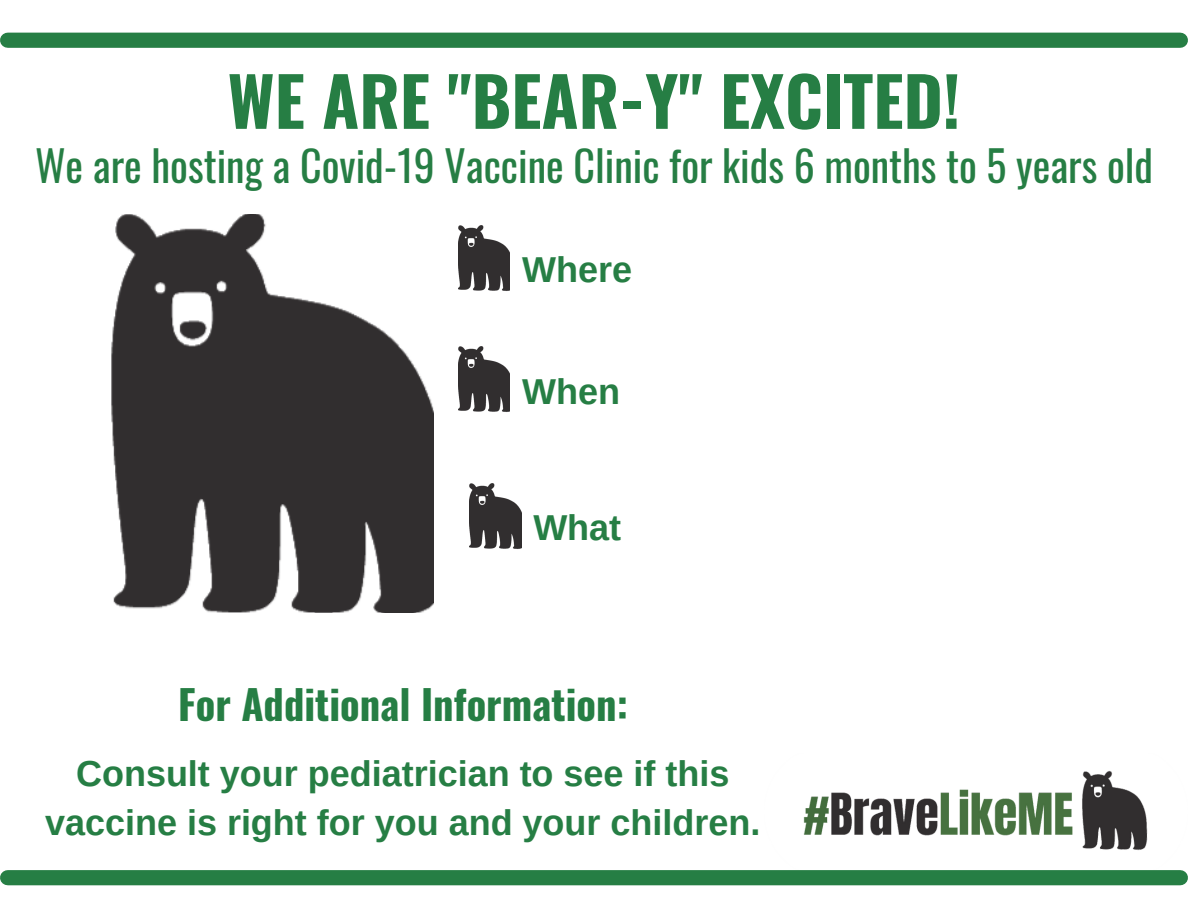
<style>
.page{position:relative;width:1188px;height:918px;background:#fff}
.page>*{position:absolute;margin:0;border:0;box-sizing:border-box;transform-origin:0 0}
.t1{font:700 67.5px "Oswald";color:#267e44}
.t2{font:42px "Oswald";color:#267e44}
.t3{font:700 40.5px "Oswald";color:#267e44}
.t4{font:700 36px/49.5px "Arimo";color:#267e44;text-align:center}
</style>
<div class="page">
<img style="left:111px;top:214px;width:323px;height:399px">
<div style="left:8px;top:32px;width:1172px;height:16px;background:#267e44"></div>
<img style="left:803px;top:770px;width:345px;height:80px">
<div style="left:8px;top:870px;width:1172px;height:15px;background:#267e44"></div>
<img style="left:458px;top:225px;width:52px;height:66px">
<img style="left:458px;top:346px;width:52px;height:66px">
<img style="left:470px;top:483px;width:51px;height:66px">
<p class="t1" style="left:228px;top:48px;width:734px">WE ARE "BEAR-Y" EXCITED!</p>
<p class="t2" style="left:35px;top:133px;width:1120px">We are hosting a Covid-19 Vaccine Clinic for kids 6 months to 5 years old</p>
<p class="t4" style="left:522px;top:245px;width:111px">Where</p>
<p class="t4" style="left:522px;top:366px;width:99px">When</p>
<p class="t4" style="left:533px;top:503px;width:89px">What</p>
<p class="t3" style="left:178px;top:673px;width:451px">For Additional Information:</p>
<p class="t4" style="left:45px;top:749px;width:717px">Consult your pediatrician to see if this vaccine is right for you and your children.</p>
</div>
